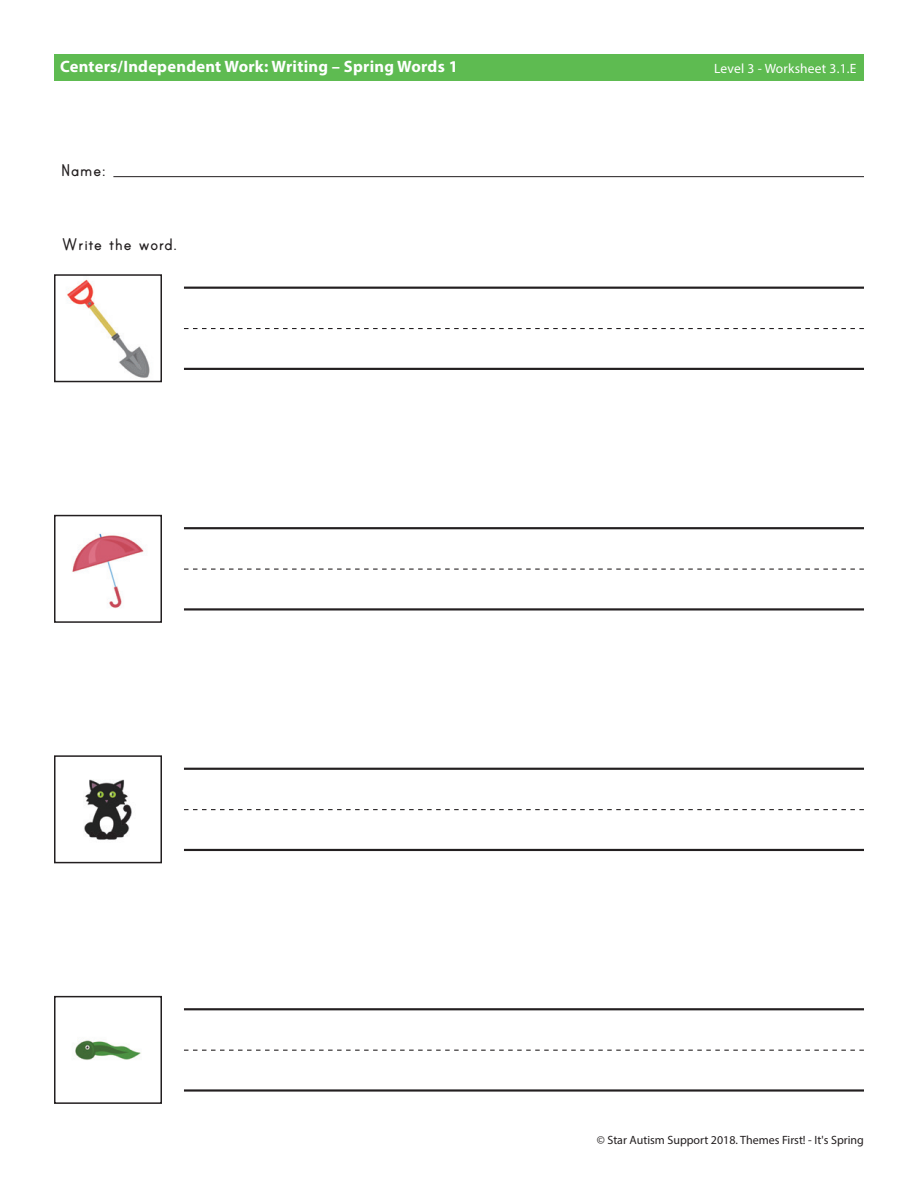
<style>
.page{position:relative;width:918px;height:1188px;background:#fff}
.page>*{position:absolute;margin:0;border:0;box-sizing:border-box;transform-origin:0 0}
.t1{font:700 19.5px "Print";letter-spacing:.015em;color:#231f20}
.t2{font:700 16.5px "Myriad Pro";letter-spacing:.015em;color:#fff}
.t3{font:13.5px "Myriad Pro";letter-spacing:.015em;color:#fff}
.t4{font:12px "Myriad Pro";color:#231f20}
</style>
<div class="page">
<div style="left:54px;top:54px;width:810px;height:27px;background:#5ebb51"></div>
<hr style="left:113px;top:176px;width:751px;height:1px;background:#231f20">
<img style="left:84px;top:779px;width:48px;height:61px">
<div style="left:54px;top:755px;width:108px;height:108px;border:2px solid #231f20"></div>
<hr style="left:184px;top:768px;width:680px;height:2px;background:#231f20">
<svg style="left:184px;top:809px;width:680px;height:1px"></svg>
<hr style="left:184px;top:849px;width:680px;height:2px;background:#231f20">
<img style="left:74px;top:1040px;width:67px;height:20px">
<div style="left:54px;top:996px;width:108px;height:108px;border:2px solid #231f20"></div>
<hr style="left:184px;top:1008px;width:680px;height:2px;background:#231f20">
<svg style="left:184px;top:1050px;width:680px;height:1px"></svg>
<hr style="left:184px;top:1089px;width:680px;height:3px;background:#231f20">
<img style="left:67px;top:279px;width:83px;height:99px">
<div style="left:54px;top:274px;width:108px;height:108px;border:2px solid #231f20"></div>
<hr style="left:184px;top:287px;width:680px;height:2px;background:#231f20">
<svg style="left:184px;top:328px;width:680px;height:1px"></svg>
<hr style="left:184px;top:368px;width:680px;height:2px;background:#231f20">
<img style="left:72px;top:533px;width:72px;height:75px">
<div style="left:54px;top:515px;width:108px;height:108px;border:2px solid #231f20"></div>
<hr style="left:184px;top:527px;width:680px;height:2px;background:#231f20">
<svg style="left:184px;top:569px;width:680px;height:1px"></svg>
<hr style="left:184px;top:608px;width:680px;height:3px;background:#231f20">
<h2 class="t2" style="left:60px;top:56px;width:399px">Centers/Independent Work: Writing – Spring Words 1</h2>
<p class="t3" style="left:714px;top:60px;width:144px">Level 3 - Worksheet 3.1.E</p>
<p class="t1" style="left:62px;top:161px;width:46px">Name:</p>
<p class="t1" style="left:62px;top:236px;width:117px">Write the word.</p>
<p class="t4" style="left:597px;top:1132px;width:269px">© Star Autism Support 2018. Themes First! - It's Spring</p>
</div>
